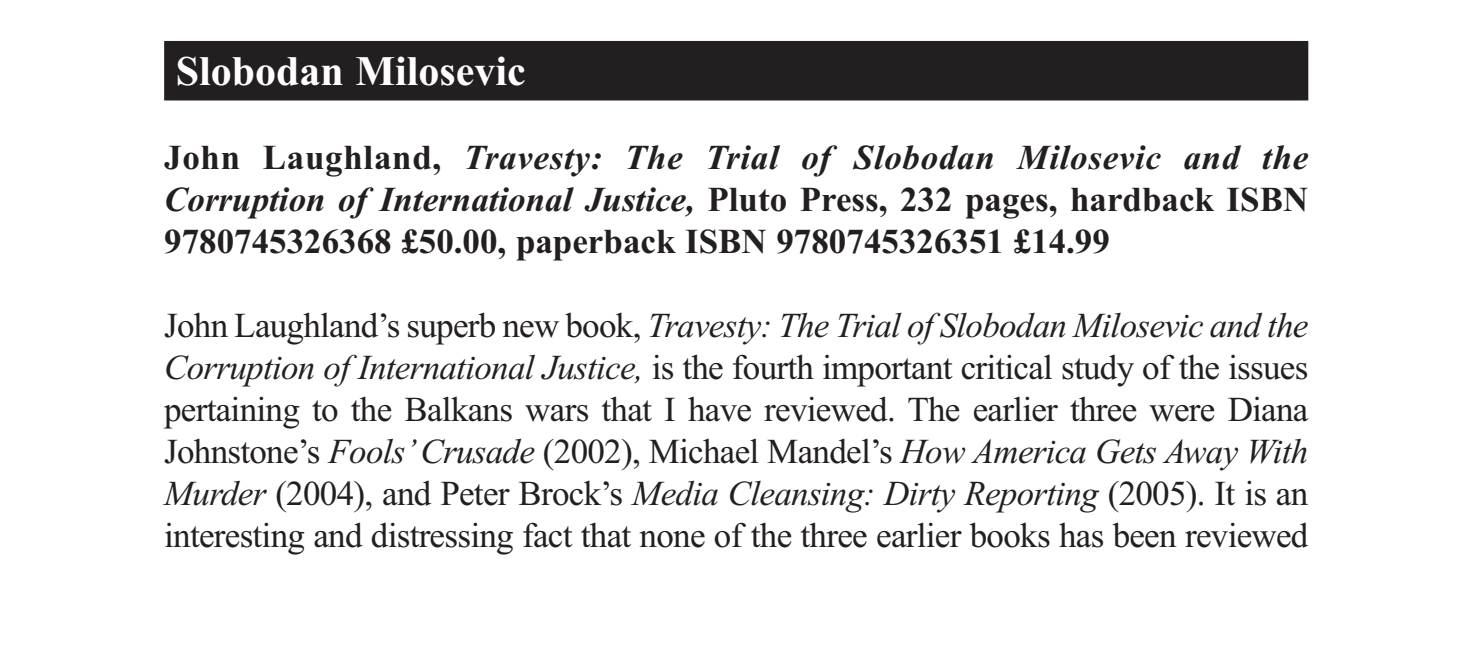
<style>
.page{position:relative;width:1462px;height:663px;background:#fff}
.page>*{position:absolute;margin:0;border:0;box-sizing:border-box;transform-origin:0 0}
.t1{font:700 42px "Times New Roman";color:#fff}
.t2{font:35px/42px "Times New Roman";letter-spacing:-.02em;color:#231f20;text-align:justify}
.t3{font:700 35px/42px "Times New Roman";color:#231f20;text-align:justify}
.s1{font-style:italic}
</style>
<div class="page">
<div style="left:164px;top:40px;width:1145px;height:61px;background:#231f20"></div>
<p class="t1" style="left:176px;top:57px;width:351px">Slobodan Milosevic</p>
<p class="t3" style="left:164px;top:140px;width:1145px">John Laughland, <span class="s1">Travesty: The Trial of Slobodan Milosevic and the Corruption of International Justice,</span> Pluto Press, 232 pages, hardback ISBN 9780745326368 £50.00, paperback ISBN 9780745326351 £14.99</p>
<p class="t2" style="left:164px;top:307px;width:1146px">John Laughland’s superb new book, <span class="s1">Travesty: The Trial of Slobodan Milosevic and the Corruption of International Justice,</span> is the fourth important critical study of the issues pertaining to the Balkans wars that I have reviewed. The earlier three were Diana Johnstone’s <span class="s1">Fools’Crusade</span> (2002), Michael Mandel’s <span class="s1">How America Gets Away With Murder</span> (2004), and Peter Brock’s <span class="s1">Media Cleansing: Dirty Reporting</span> (2005). It is an interesting and distressing fact that none of the three earlier books has been reviewed</p>
</div>
